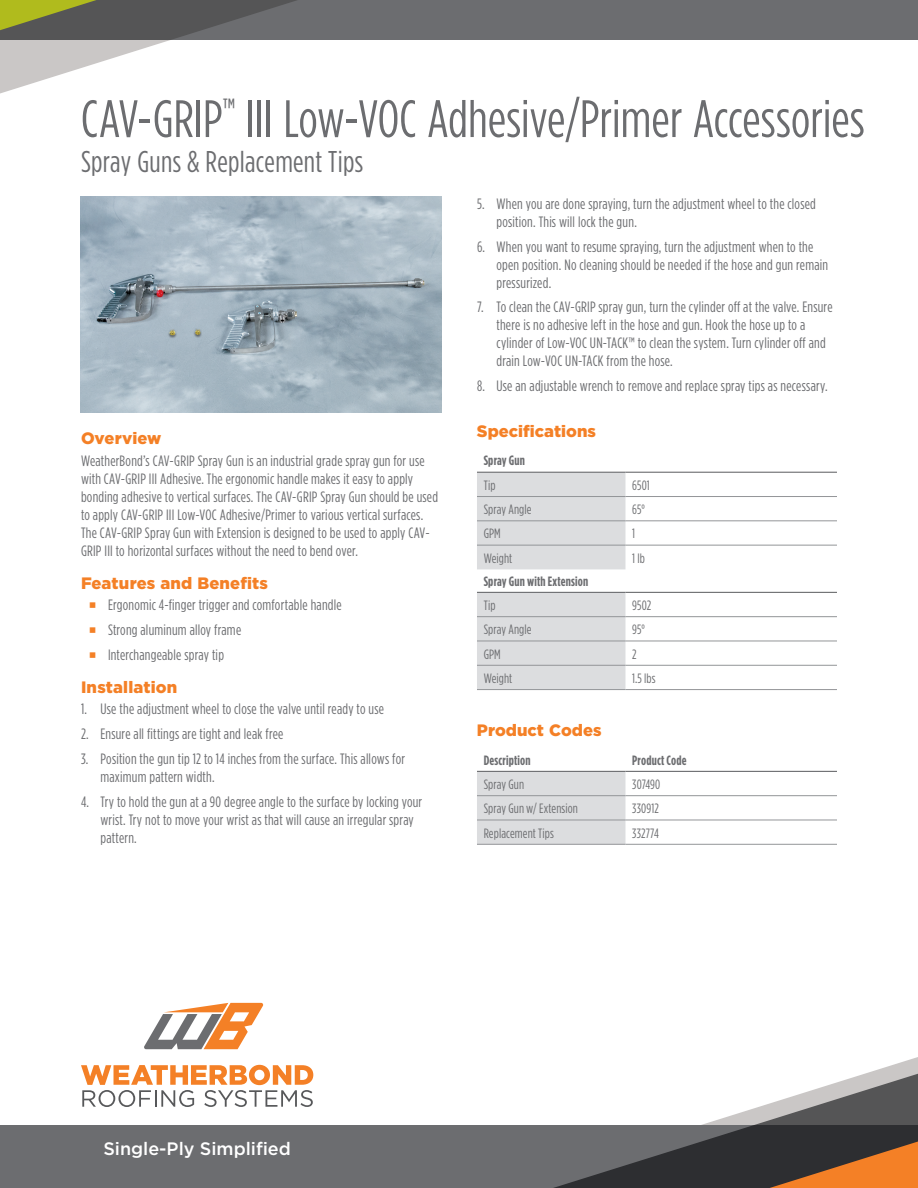
<style>
.page{position:relative;width:918px;height:1188px;background:#fff}
.page>*{position:absolute;margin:0;border:0;box-sizing:border-box;transform-origin:0 0}
.t1{font:52.5px "Gotham Condensed";color:#6c6d70}
.t2{font:30px "Gotham Condensed";letter-spacing:.01em;color:#6c6d70}
.t3{font:500 18px "Gotham";color:#fff}
.t4{font:900 16.5px "Gotham";letter-spacing:.005em;color:#f48026}
.t5{font:15px/18px "Gotham Condensed";letter-spacing:.015em;color:#6c6d70}
.t6{font:13.5px "Gotham Condensed";letter-spacing:.01em;color:#6c6d70}
.t7{font:700 13.5px "Gotham Condensed";letter-spacing:.015em;color:#6c6d70}
</style>
<div class="page">
<svg style="left:877px;top:1057px;width:41px;height:13px"></svg>
<div style="left:0;top:1125px;width:918px;height:63px;background:#6c6d70"></div>
<svg style="left:553px;top:1070px;width:365px;height:118px"></svg>
<svg style="left:144px;top:1003px;width:120px;height:46px"></svg>
<svg style="left:81px;top:1065px;width:232px;height:42px"></svg>
<div style="left:0;top:0;width:918px;height:40px;background:#6c6d70"></div>
<svg style="left:770px;top:1142px;width:148px;height:46px"></svg>
<svg style="left:0;top:0;width:297px;height:94px"></svg>
<img style="left:81px;top:197px;width:360px;height:216px">
<svg style="left:477px;top:473px;width:148px;height:216px"></svg>
<hr style="left:477px;top:496px;width:148px;height:1px;background:#939598">
<hr style="left:625px;top:496px;width:212px;height:1px;background:#939598">
<hr style="left:477px;top:520px;width:148px;height:1px;background:#939598">
<hr style="left:625px;top:520px;width:212px;height:1px;background:#939598">
<hr style="left:477px;top:472px;width:148px;height:1px;background:#6c6d70">
<hr style="left:477px;top:592px;width:148px;height:1px;background:#6c6d70">
<hr style="left:625px;top:472px;width:212px;height:1px;background:#6c6d70">
<hr style="left:625px;top:592px;width:212px;height:1px;background:#6c6d70">
<hr style="left:477px;top:545px;width:148px;height:1px;background:#939598">
<hr style="left:625px;top:545px;width:212px;height:1px;background:#939598">
<hr style="left:477px;top:616px;width:148px;height:1px;background:#939598">
<hr style="left:625px;top:616px;width:212px;height:1px;background:#939598">
<hr style="left:477px;top:641px;width:148px;height:1px;background:#939598">
<hr style="left:625px;top:641px;width:212px;height:1px;background:#939598">
<hr style="left:477px;top:665px;width:148px;height:1px;background:#939598">
<hr style="left:625px;top:665px;width:212px;height:1px;background:#939598">
<hr style="left:477px;top:689px;width:148px;height:1px;background:#939598">
<hr style="left:625px;top:689px;width:212px;height:1px;background:#939598">
<div style="left:477px;top:772px;width:148px;height:72px;background:#dcdddf"></div>
<hr style="left:477px;top:795px;width:148px;height:1px;background:#939598">
<hr style="left:625px;top:795px;width:212px;height:1px;background:#939598">
<hr style="left:477px;top:820px;width:148px;height:1px;background:#939598">
<hr style="left:625px;top:820px;width:212px;height:1px;background:#939598">
<hr style="left:477px;top:771px;width:148px;height:1px;background:#6c6d70">
<hr style="left:625px;top:771px;width:212px;height:1px;background:#6c6d70">
<hr style="left:477px;top:844px;width:148px;height:1px;background:#939598">
<hr style="left:625px;top:844px;width:212px;height:1px;background:#939598">
<h1 class="t1" style="left:81px;top:89px;width:785px">CAV-GRIP<sup>™</sup> III Low-VOC Adhesive/Primer Accessories</h1>
<h2 class="t2" style="left:81px;top:144px;width:284px">Spray Guns &amp; Replacement Tips</h2>
<p class="t4" style="left:81px;top:429px;width:82px">Overview</p>
<p class="t5" style="left:81px;top:451px;width:359px">WeatherBond’s CAV-GRIP Spray Gun is an industrial grade spray gun for use with CAV-GRIP III Adhesive. The ergonomic handle makes it easy to apply bonding adhesive to vertical surfaces. The CAV-GRIP Spray Gun should be used to apply CAV-GRIP III Low-VOC Adhesive/Primer to various vertical surfaces.<br>The CAV-GRIP Spray Gun with Extension is designed to be used to apply CAV-GRIP III to horizontal surfaces without the need to bend over.</p>
<p class="t4" style="left:81px;top:574px;width:189px">Features and Benefits</p>
<p class="t5" style="left:108px;top:593px;width:235px;line-height:24.8px">Ergonomic 4-finger trigger and comfortable handle<br>Strong aluminum alloy frame<br>Interchangeable spray tip</p>
<p class="t4" style="left:81px;top:678px;width:98px">Installation</p>
<p class="t5" style="left:81px;top:700px;width:305px">1. Use the adjustment wheel to close the valve until ready to use</p>
<p class="t5" style="left:81px;top:725px;width:204px">2. Ensure all fittings are tight and leak free</p>
<p class="t5" style="left:101px;top:749px;width:306px;text-indent:-19px">3. Position the gun tip 12 to 14 inches from the surface. This allows for maximum pattern width.</p>
<p class="t5" style="left:101px;top:792px;width:323px;text-indent:-19px">4. Try to hold the gun at a 90 degree angle to the surface by locking your wrist. Try not to move your wrist as that will cause an irregular spray pattern.</p>
<p class="t5" style="left:496px;top:195px;width:321px;text-indent:-20px">5. When you are done spraying, turn the adjustment wheel to the closed position. This will lock the gun.</p>
<p class="t5" style="left:496px;top:237px;width:333px;text-indent:-20px">6. When you want to resume spraying, turn the adjustment when to the open position. No cleaning should be needed if the hose and gun remain pressurized.</p>
<p class="t5" style="left:496px;top:298px;width:338px;text-indent:-20px">7. To clean the CAV-GRIP spray gun, turn the cylinder off at the valve. Ensure there is no adhesive left in the hose and gun. Hook the hose up to a cylinder of Low-VOC UN-TACK™ to clean the system. Turn cylinder off and drain Low-VOC UN-TACK from the hose.</p>
<p class="t5" style="left:477px;top:377px;width:352px">8. Use an adjustable wrench to remove and replace spray tips as necessary.</p>
<p class="t4" style="left:477px;top:422px;width:120px">Specifications</p>
<p class="t7" style="left:484px;top:453px;width:43px">Spray Gun</p>
<p class="t6" style="left:484px;top:477px;width:13px">Tip</p>
<p class="t6" style="left:632px;top:477px;width:19px">6501</p>
<p class="t6" style="left:484px;top:502px;width:49px">Spray Angle</p>
<p class="t6" style="left:632px;top:502px;width:14px">65°</p>
<p class="t6" style="left:484px;top:526px;width:19px">GPM</p>
<p class="t6" style="left:632px;top:526px;width:4px">1</p>
<p class="t6" style="left:484px;top:550px;width:30px">Weight</p>
<p class="t6" style="left:632px;top:550px;width:14px">1 lb</p>
<p class="t7" style="left:484px;top:573px;width:106px">Spray Gun with Extension</p>
<p class="t6" style="left:484px;top:598px;width:13px">Tip</p>
<p class="t6" style="left:632px;top:598px;width:21px">9502</p>
<p class="t6" style="left:484px;top:622px;width:49px">Spray Angle</p>
<p class="t6" style="left:632px;top:622px;width:14px">95°</p>
<p class="t6" style="left:484px;top:646px;width:19px">GPM</p>
<p class="t6" style="left:632px;top:646px;width:6px">2</p>
<p class="t6" style="left:484px;top:670px;width:30px">Weight</p>
<p class="t6" style="left:632px;top:670px;width:25px">1.5 lbs</p>
<p class="t4" style="left:477px;top:721px;width:126px">Product Codes</p>
<p class="t7" style="left:484px;top:752px;width:48px">Description</p>
<p class="t7" style="left:632px;top:752px;width:56px">Product Code</p>
<p class="t6" style="left:484px;top:777px;width:42px">Spray Gun</p>
<p class="t6" style="left:632px;top:777px;width:30px">307490</p>
<p class="t6" style="left:484px;top:801px;width:96px">Spray Gun w/ Extension</p>
<p class="t6" style="left:632px;top:801px;width:28px">330912</p>
<p class="t6" style="left:484px;top:825px;width:72px">Replacement Tips</p>
<p class="t6" style="left:632px;top:825px;width:28px">332774</p>
<p class="t3" style="left:103px;top:1138px;width:189px">Single-Ply Simplified</p>
</div>
